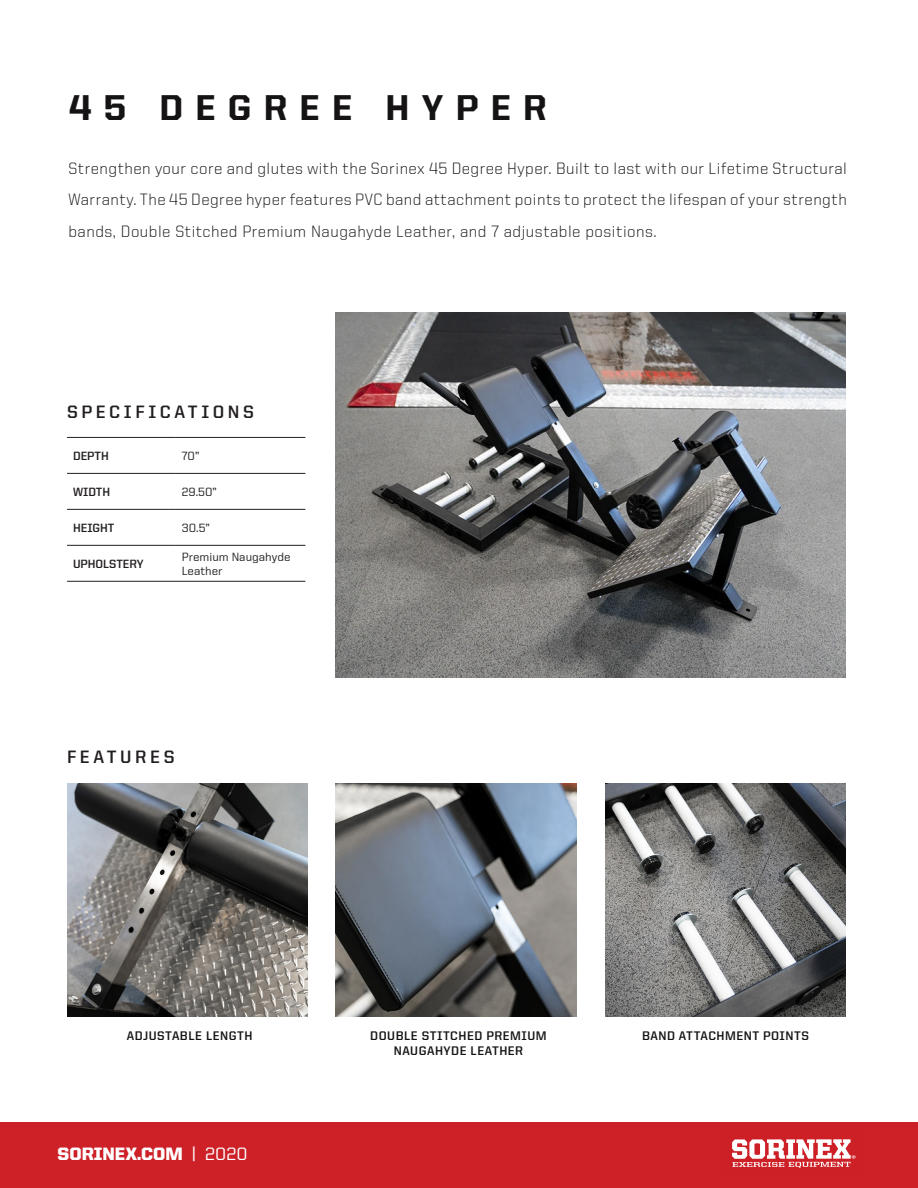
<style>
.page{position:relative;width:918px;height:1188px;background:#fff}
.page>*{position:absolute;margin:0;border:0;box-sizing:border-box;transform-origin:0 0}
.Story_Title{font:800 36px "United Sans Reg";letter-spacing:.34em;color:#151314}
.t1{font:700 18px "United Sans Reg";letter-spacing:.2em;color:#231f20}
.t2{font:900 18px "United Sans Reg";color:#fff}
.Standard_Paragraph{font:300 16.5px/31.5px "United Sans Reg";letter-spacing:.03em;color:#151314;text-align:justify}
.Story_Title-2{font:700 12.45px "United Sans Reg";letter-spacing:.04em;color:#151314}
.t3{font:500 12px/14.4px "United Sans Reg";color:#231f20}
.t4{font:700 12px "United Sans Reg";color:#231f20}
.s1{font-weight:500}
</style>
<div class="page">
<div style="left:0;top:1122px;width:918px;height:66px;background:#cd2027"></div>
<svg style="left:732px;top:1139px;width:123px;height:29px"></svg>
<img style="left:336px;top:784px;width:241px;height:233px">
<img style="left:67px;top:784px;width:241px;height:233px">
<img style="left:605px;top:784px;width:241px;height:233px">
<hr style="left:67px;top:437px;width:109px;height:1px;background:#231f20">
<hr style="left:176px;top:437px;width:129px;height:1px;background:#231f20">
<hr style="left:67px;top:473px;width:109px;height:1px;background:#231f20">
<hr style="left:176px;top:473px;width:129px;height:1px;background:#231f20">
<hr style="left:67px;top:509px;width:109px;height:1px;background:#231f20">
<hr style="left:176px;top:509px;width:129px;height:1px;background:#231f20">
<hr style="left:67px;top:545px;width:109px;height:1px;background:#231f20">
<hr style="left:176px;top:545px;width:129px;height:1px;background:#231f20">
<hr style="left:67px;top:581px;width:109px;height:1px;background:#231f20">
<hr style="left:176px;top:581px;width:129px;height:1px;background:#231f20">
<img style="left:336px;top:312px;width:510px;height:366px">
<p class="Story_Title" style="left:69px;top:88px;width:479px">45 DEGREE HYPER</p>
<p class="Standard_Paragraph" style="left:68px;top:152px;width:780px">Strengthen your core and glutes with the Sorinex 45 Degree Hyper. Built to last with our Lifetime Structural Warranty. The 45 Degree hyper features PVC band attachment points to protect the lifespan of your strength bands, Double Stitched Premium Naugahyde Leather, and 7 adjustable positions.</p>
<p class="t1" style="left:67px;top:402px;width:189px">SPECIFICATIONS</p>
<p class="t4" style="left:73px;top:449px;width:37px">DEPTH</p>
<p class="t3" style="left:182px;top:448px;width:19px">70”</p>
<p class="t4" style="left:73px;top:485px;width:39px">WIDTH</p>
<p class="t3" style="left:182px;top:484px;width:36px">29.50”</p>
<p class="t4" style="left:73px;top:521px;width:43px">HEIGHT</p>
<p class="t3" style="left:182px;top:520px;width:29px">30.5”</p>
<p class="t4" style="left:73px;top:557px;width:72px">UPHOLSTERY</p>
<p class="t3" style="left:182px;top:549px;width:110px">Premium Naugahyde<br>Leather</p>
<p class="t1" style="left:67px;top:747px;width:109px">FEATURES</p>
<p class="Story_Title-2" style="left:127px;top:1028px;width:127px">ADJUSTABLE LENGTH</p>
<p class="Story_Title-2" style="left:642px;top:1028px;width:168px">BAND ATTACHMENT POINTS</p>
<p class="Story_Title-2" style="left:370px;top:1028px;width:178px">DOUBLE STITCHED PREMIUM</p>
<p class="Story_Title-2" style="left:394px;top:1043px;width:131px">NAUGAHYDE LEATHER</p>
<p class="t2" style="left:58px;top:1144px;width:192px">SORINEX.COM <span class="s1">| 2020</span></p>
</div>
